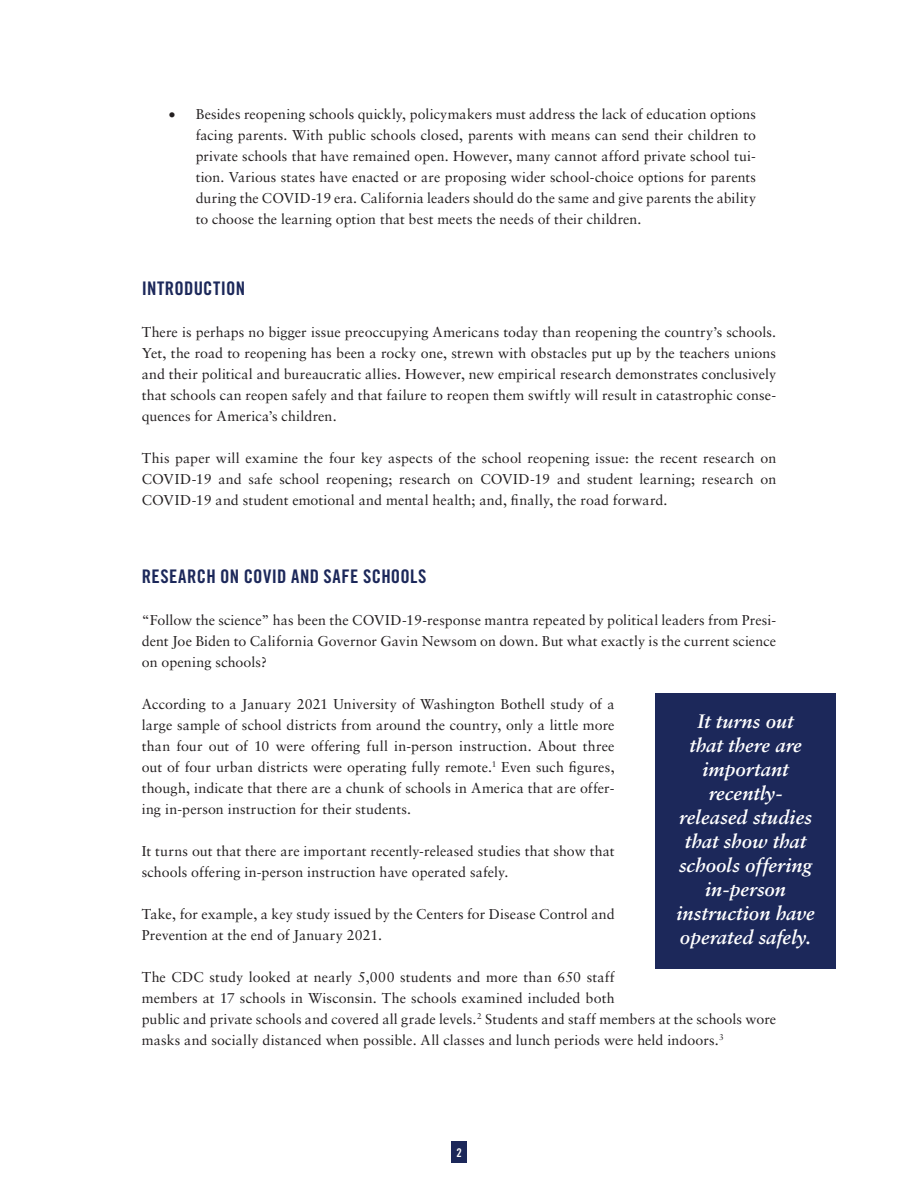
<style>
.page{position:relative;width:918px;height:1188px;background:#fff}
.page>*{position:absolute;margin:0;border:0;box-sizing:border-box;transform-origin:0 0}
.t1{font:italic 700 19.5px/24px "Sabon";color:#fff;text-align:center}
.t2{font:18.75px "Trade Gothic Bold Cond Twenty";letter-spacing:.015em;color:#1c285a}
.t3{font:14.25px/21px "Sabon";letter-spacing:.005em;color:#231f20;text-align:justify}
.t4{font:12px "Trade Gothic Bold Cond Twenty";color:#fff}
</style>
<div class="page">
<div style="left:451px;top:1141px;width:16px;height:22px;background:#1c285a"></div>
<div style="left:655px;top:693px;width:181px;height:276px;background:#1c285a"></div>
<p class="t3" style="left:196px;top:103px;width:562px;text-indent:-27px">• Besides reopening schools quickly, policymakers must address the lack of education options facing parents. With public schools closed, parents with means can send their children to private schools that have remained open. However, many cannot afford private school tui&shy;tion. Various states have enacted or are proposing wider school-choice options for parents during the COVID-19 era. California leaders should do the same and give parents the ability to choose the learning option that best meets the needs of their children.</p>
<h2 class="t2" style="left:142px;top:276px;width:105px">INTRODUCTION</h2>
<p class="t3" style="left:142px;top:321px;width:636px">There is perhaps no bigger issue preoccupying Americans today than reopening the country’s schools.<br>Yet, the road to reopening has been a rocky one, strewn with obstacles put up by the teachers unions and their political and bureaucratic allies. However, new empirical research demonstrates conclusively that schools can reopen safely and that failure to reopen them swiftly will result in catastrophic conse&shy;quences for America’s children.</p>
<p class="t3" style="left:142px;top:447px;width:636px">This paper will examine the four key aspects of the school reopening issue: the recent research on COVID-19 and safe school reopening; research on COVID-19 and student learning; research on COVID-19 and student emotional and mental health; and, finally, the road forward.</p>
<h2 class="t2" style="left:142px;top:564px;width:286px">RESEARCH ON COVID AND SAFE SCHOOLS</h2>
<p class="t3" style="left:142px;top:609px;width:636px">“Follow the science” has been the COVID-19-response mantra repeated by political leaders from Presi&shy;dent Joe Biden to California Governor Gavin Newsom on down. But what exactly is the current science on opening schools?</p>
<p class="t3" style="left:142px;top:693px;width:474px">According to a January 2021 University of Washington Bothell study of a large sample of school districts from around the country, only a little more than four out of 10 were offering full in-person instruction. About three out of four urban districts were operating fully remote.<sup>1</sup> Even such figures, though, indicate that there are a chunk of schools in America that are offer&shy;ing in-person instruction for their students.</p>
<p class="t3" style="left:142px;top:840px;width:474px">It turns out that there are important recently-released studies that show that schools offering in-person instruction have operated safely.</p>
<p class="t3" style="left:142px;top:903px;width:474px">Take, for example, a key study issued by the Centers for Disease Control and<br>Prevention at the end of January 2021.</p>
<p class="t3" style="left:142px;top:966px;width:636px;text-align:left">The CDC study looked at nearly 5,000 students and more than 650 staff<br>members at 17 schools in Wisconsin. The schools examined included both<br>public and private schools and covered all grade levels.<sup>2</sup> Students and staff members at the schools wore masks and socially distanced when possible. All classes and lunch periods were held indoors.<sup>3</sup></p>
<h1 class="t1" style="left:676px;top:709px;width:140px">It turns out<br>that there are important recently&shy;released studies that show that schools offering in-person instruction have operated safely.</h1>
<p class="t4" style="left:456px;top:1145px;width:7px">2</p>
</div>
